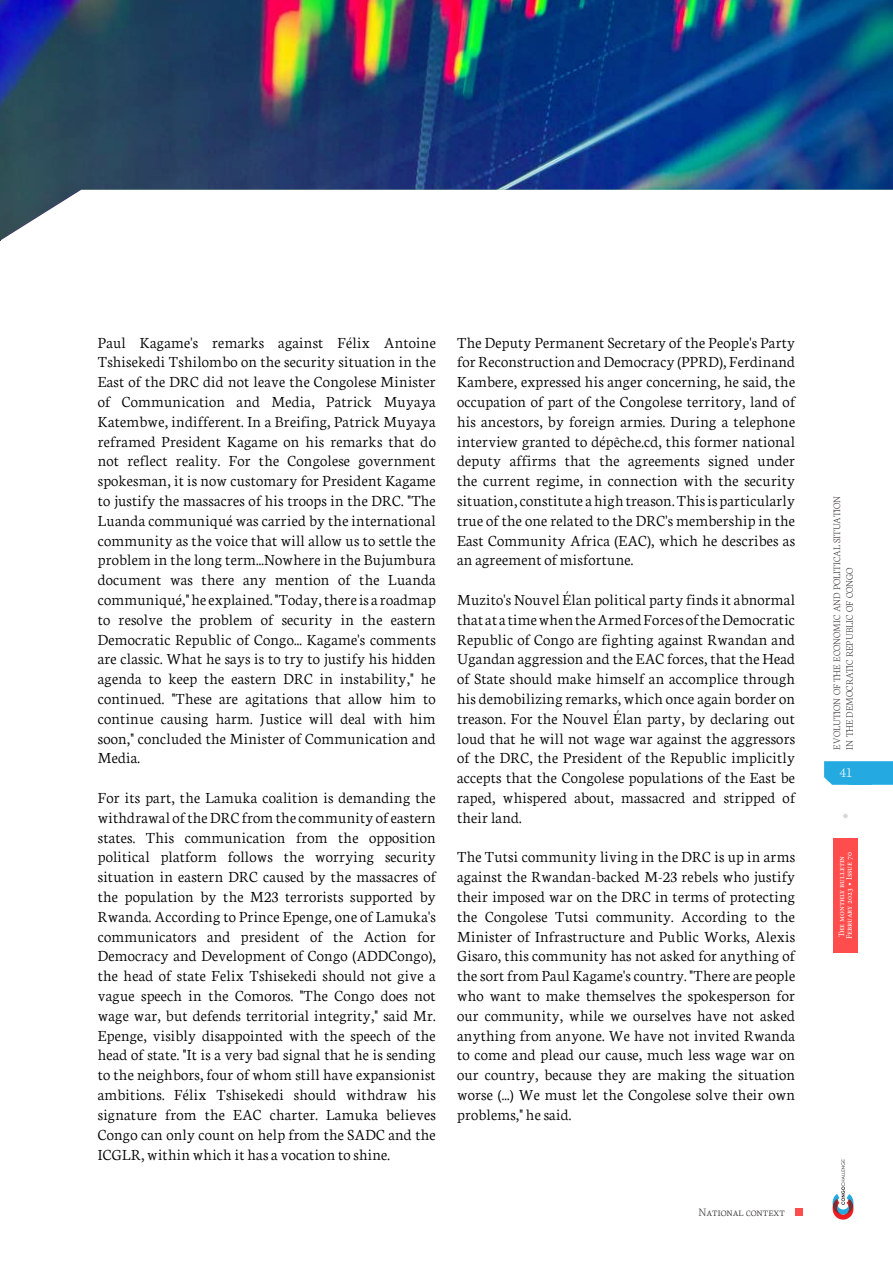
<style>
.page{position:relative;width:893px;height:1263px;background:#fff}
.page>*{position:absolute;margin:0;border:0;box-sizing:border-box;transform-origin:0 0}
.Texte_courant{font:300 16.5px/19.8px "Neuton";letter-spacing:.01em;color:#000;text-align:justify}
.t1{font:200 15px "Neuton";color:#fff}
.t2{font:200 12px "Neuton";color:#231f20}
.t3{font:200 10.5px/12.6px "Neuton";color:#231f20}
.t4{font:8.25px/7.5px "Minion Pro";color:#fff}
.s1{font-family:"Neuton"}
</style>
<div class="page">
<img style="left:0;top:0;width:893px;height:240px">
<div style="left:833px;top:838px;width:25px;height:115px;background:#ff4d4d"></div>
<svg style="left:824px;top:761px;width:69px;height:24px;background:#2bace1"></svg>
<svg style="left:833px;top:1159px;width:20px;height:60px"></svg>
<svg style="left:843px;top:814px;width:5px;height:4px"></svg>
<svg style="left:795px;top:1208px;width:7px;height:8px"></svg>
<p class="Texte_courant" style="left:98px;top:332px;width:340px">Paul Kagame's remarks against Félix Antoine Tshisekedi Tshilombo on the security situation in the East of the DRC did not leave the Congolese Minister of Communication and Media, Patrick Muyaya Katembwe, indifferent. In a Breifing, Patrick Muyaya reframed President Kagame on his remarks that do not reflect reality. For the Congolese government spokesman, it is now customary for President Kagame to justify the massacres of his troops in the DRC. "The Luanda communiqué was carried by the international community as the voice that will allow us to settle the problem in the long term...Nowhere in the Bujumbura document was there any mention of the Luanda communiqué," he explained. "Today, there is a roadmap to resolve the problem of security in the eastern Democratic Republic of Congo... Kagame's comments are classic. What he says is to try to justify his hidden agenda to keep the eastern DRC in instability," he continued. "These are agitations that allow him to continue causing harm. Justice will deal with him soon," concluded the Minister of Communication and Media.</p>
<p class="Texte_courant" style="left:98px;top:787px;width:340px">For its part, the Lamuka coalition is demanding the withdrawal of the DRC from the community of eastern states. This communication from the opposition political platform follows the worrying security situation in eastern DRC caused by the massacres of the population by the M23 terrorists supported by Rwanda. According to Prince Epenge, one of Lamuka's communicators and president of the Action for Democracy and Development of Congo (ADDCongo), the head of state Felix Tshisekedi should not give a vague speech in the Comoros. "The Congo does not wage war, but defends territorial integrity," said Mr.<br>Epenge, visibly disappointed with the speech of the head of state. "It is a very bad signal that he is sending to the neighbors, four of whom still have expansionist ambitions. Félix Tshisekedi should withdraw his signature from the EAC charter. Lamuka believes Congo can only count on help from the SADC and the ICGLR, within which it has a vocation to shine.</p>
<p class="Texte_courant" style="left:457px;top:332px;width:340px">The Deputy Permanent Secretary of the People's Party for Reconstruction and Democracy (PPRD), Ferdinand Kambere, expressed his anger concerning, he said, the occupation of part of the Congolese territory, land of his ancestors, by foreign armies. During a telephone interview granted to dépêche.cd, this former national deputy affirms that the agreements signed under the current regime, in connection with the security situation, constitute a high treason. This is particularly true of the one related to the DRC's membership in the East Community Africa (EAC), which he describes as an agreement of misfortune.</p>
<p class="Texte_courant" style="left:457px;top:589px;width:340px">Muzito's Nouvel Élan political party finds it abnormal that at a time when the Armed Forces of the Democratic Republic of Congo are fighting against Rwandan and Ugandan aggression and the EAC forces, that the Head of State should make himself an accomplice through his demobilizing remarks, which once again border on treason. For the Nouvel Élan party, by declaring out loud that he will not wage war against the aggressors of the DRC, the President of the Republic implicitly accepts that the Congolese populations of the East be raped, whispered about, massacred and stripped of their land.</p>
<p class="Texte_courant" style="left:457px;top:847px;width:340px">The Tutsi community living in the DRC is up in arms against the Rwandan-backed M-23 rebels who justify their imposed war on the DRC in terms of protecting the Congolese Tutsi community. According to the Minister of Infrastructure and Public Works, Alexis Gisaro, this community has not asked for anything of the sort from Paul Kagame's country. "There are people who want to make themselves the spokesperson for our community, while we ourselves have not asked anything from anyone. We have not invited Rwanda to come and plead our cause, much less wage war on our country, because they are making the situation worse (...) We must let the Congolese solve their own problems," he said.</p>
<p class="t4" style="left:838px;top:939px;width:89px;rotate:-90deg">The monthly bulletin<br>February 2023 <span class="s1">◊</span> Issue 70</p>
<p class="t3" style="left:830px;top:749px;width:255px;rotate:-90deg">EVOLUTION OF THE ECONOMIC AND POLITICAL SITUATION<br>IN THE DEMOCRATIC REPUBLIC OF CONGO</p>
<p class="t1" style="left:839px;top:764px;width:14px">41</p>
<p class="t2" style="left:699px;top:1206px;width:88px">National context</p>
</div>
